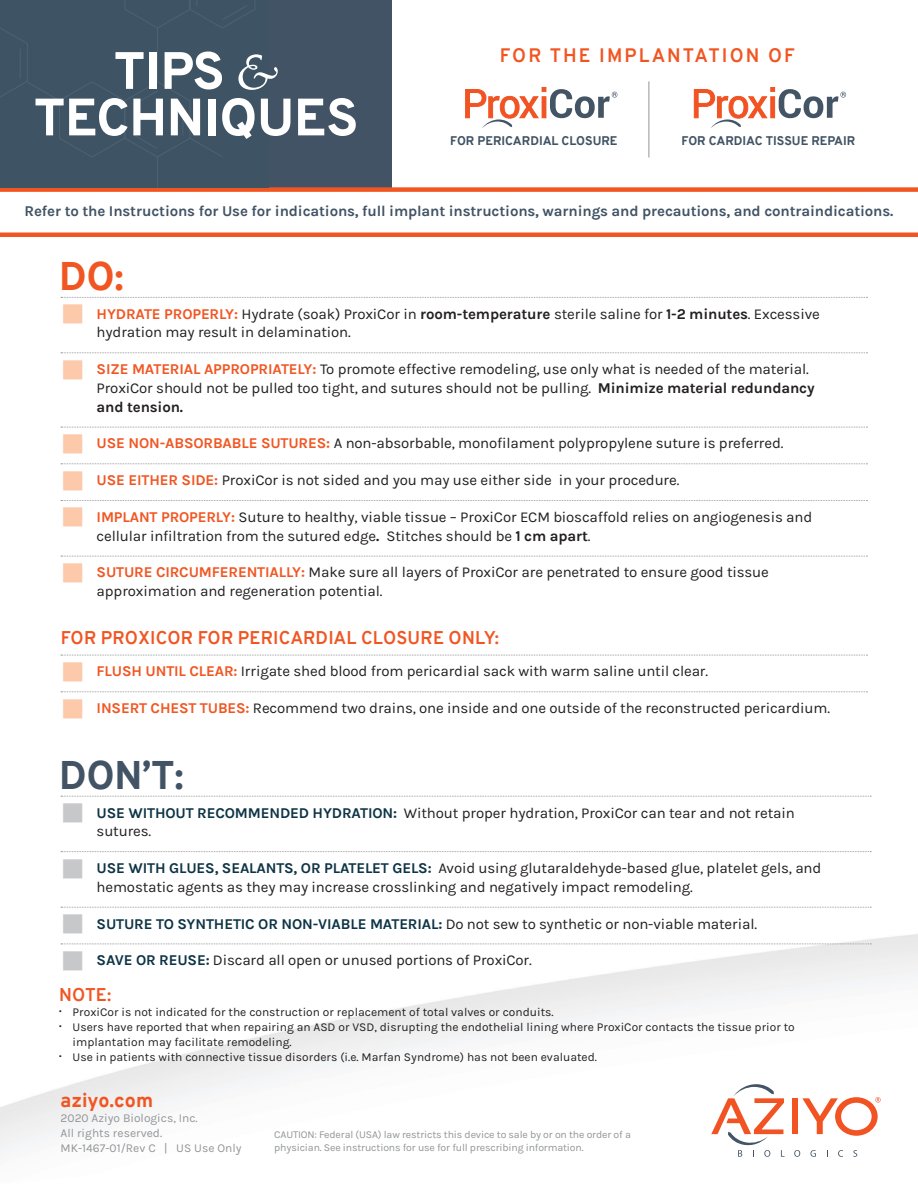
<style>
.page{position:relative;width:918px;height:1188px;background:#fff}
.page>*{position:absolute;margin:0;border:0;box-sizing:border-box;transform-origin:0 0}
.Overpass_ExtraBold_H{font:800 52.5px/46.5px "Overpass";letter-spacing:-.01em;color:#fff;text-align:center}
.t1{font:800 39px "Overpass";color:#415364}
.t2{font:800 39px "Overpass";color:#f15622}
.t3{font:800 19.5px "Overpass";color:#f15622}
.t4{font:700 19.05px "Overpass";letter-spacing:.11em;color:#f15622}
.Subheads{font:700 18px "Overpass";letter-spacing:.01em;color:#f15622}
.t5{font:15px/18.8px "Karla";letter-spacing:-.01em;color:#231f20}
.Aziyo_Body{font:700 15px "Karla";letter-spacing:-.01em;color:#415364}
.t6{font:800 12.3px "Overpass";color:#415364}
.t7{font:12px/15px "Karla";color:#231f20}
.t8{font:12px "Karla";color:#939598}
.Aziyo_Body-2{font:10.5px/13.5px "Karla";letter-spacing:-.015em;color:#939598}
.s1{font-family:"Berkeley Std";font-weight:400;font-style:italic}
.s2{color:#fcc9ab}
.s3{font-weight:700;color:#f15622}
.s4{font-weight:700}
.s5{color:#c7c8ca}
.s6{font-weight:700;color:#0d3445}
</style>
<div class="page">
<img style="left:0;top:906px;width:918px;height:250px">
<svg style="left:794px;top:1150px;width:6px;height:7px"></svg>
<svg style="left:810px;top:1150px;width:6px;height:7px"></svg>
<svg style="left:838px;top:1150px;width:5px;height:7px"></svg>
<svg style="left:853px;top:1150px;width:4px;height:7px"></svg>
<div style="left:792px;top:1098px;width:6px;height:36px;background:#f15322"></div>
<svg style="left:711px;top:1084px;width:74px;height:73px"></svg>
<svg style="left:802px;top:1097px;width:79px;height:39px"></svg>
<div style="left:0;top:0;width:418px;height:189px;background:#415364"></div>
<div style="left:392px;top:0;width:526px;height:189px;background:#fff"></div>
<svg style="left:61px;top:796px;width:810px;height:1px"></svg>
<svg style="left:61px;top:851px;width:810px;height:1px"></svg>
<svg style="left:61px;top:907px;width:810px;height:1px"></svg>
<svg style="left:61px;top:944px;width:810px;height:1px"></svg>
<div style="left:0;top:232px;width:918px;height:5px;background:#f15622"></div>
<div style="left:0;top:187px;width:918px;height:5px;background:#f15622"></div>
<svg style="left:61px;top:297px;width:806px;height:1px"></svg>
<svg style="left:61px;top:352px;width:806px;height:1px"></svg>
<svg style="left:61px;top:427px;width:806px;height:1px"></svg>
<svg style="left:61px;top:463px;width:806px;height:1px"></svg>
<svg style="left:61px;top:500px;width:806px;height:1px"></svg>
<svg style="left:61px;top:556px;width:806px;height:1px"></svg>
<svg style="left:61px;top:655px;width:806px;height:1px"></svg>
<svg style="left:61px;top:691px;width:806px;height:1px"></svg>
<svg style="left:465px;top:87px;width:152px;height:41px"></svg>
<svg style="left:694px;top:87px;width:152px;height:41px"></svg>
<hr style="left:649px;top:81px;width:1px;height:76px;background:#939598">
<svg style="left:0;top:0;width:255px;height:157px"></svg>
<hr style="left:157px;top:28px;width:1px;height:54px;background:#e4e5e9">
<hr style="left:157px;top:156px;width:1px;height:31px;background:#e4e5e9">
<p class="Overpass_ExtraBold_H" style="left:34px;top:48px;width:326px">TIPS <span class="s1">&amp;<br></span>TECHNIQUES</p>
<p class="t4" style="left:500px;top:42px;width:297px">FOR THE IMPLANTATION OF</p>
<p class="t6" style="left:450px;top:132px;width:169px">FOR PERICARDIAL CLOSURE</p>
<p class="t6" style="left:682px;top:132px;width:175px">FOR CARDIAC TISSUE REPAIR</p>
<p class="Aziyo_Body" style="left:25px;top:202px;width:870px">Refer to the Instructions for Use for indications, full implant instructions, warnings and precautions, and contraindications.</p>
<p class="t2" style="left:59px;top:248px;width:66px">DO:</p>
<p class="t5" style="left:97px;top:305px;width:725px;text-indent:-36px"><span class="s2">■</span> <span class="s3">HYDRATE PROPERLY:</span> Hydrate (soak) ProxiCor in <span class="s4">room-temperature</span> sterile saline for <span class="s4">1-2 minutes</span>. Excessive hydration may result in delamination.</p>
<p class="t5" style="left:97px;top:360px;width:719px;text-indent:-36px"><span class="s2">■</span> <span class="s3">SIZE MATERIAL APPROPRIATELY:</span> To promote effective remodeling, use only what is needed of the material.<br>ProxiCor should not be pulled too tight, and sutures should not be pulling. <span class="s4">Minimize material redundancy and tension.</span></p>
<p class="t5" style="left:61px;top:434px;width:724px"><span class="s2">■</span> <span class="s3">USE NON-ABSORBABLE SUTURES:</span> A non-absorbable, monofilament polypropylene suture is preferred.</p>
<p class="t5" style="left:61px;top:471px;width:620px"><span class="s2">■</span> <span class="s3">USE EITHER SIDE:</span> ProxiCor is not sided and you may use either side in your procedure.</p>
<p class="t5" style="left:97px;top:508px;width:717px;text-indent:-36px"><span class="s2">■</span> <span class="s3">IMPLANT PROPERLY:</span> Suture to healthy, viable tissue – ProxiCor ECM bioscaffold relies on angiogenesis and cellular infiltration from the sutured edge<span class="s4">.</span> Stitches should be <span class="s4">1 cm apart</span>.</p>
<p class="t5" style="left:97px;top:563px;width:674px;text-indent:-36px"><span class="s2">■</span> <span class="s3">SUTURE CIRCUMFERENTIALLY:</span> Make sure all layers of ProxiCor are penetrated to ensure good tissue approximation and regeneration potential.</p>
<p class="Subheads" style="left:61px;top:625px;width:440px">FOR PROXICOR FOR PERICARDIAL CLOSURE ONLY:</p>
<p class="t5" style="left:61px;top:662px;width:649px"><span class="s2">■</span> <span class="s3">FLUSH UNTIL CLEAR:</span> Irrigate shed blood from pericardial sack with warm saline until clear.</p>
<p class="t5" style="left:61px;top:699px;width:771px"><span class="s2">■</span> <span class="s3">INSERT CHEST TUBES:</span> Recommend two drains, one inside and one outside of the reconstructed pericardium.</p>
<p class="t1" style="left:59px;top:747px;width:126px">DON’T:</p>
<p class="t5" style="left:97px;top:803px;width:700px;text-indent:-36px"><span class="s5">■</span> <span class="s6">USE WITHOUT RECOMMENDED HYDRATION:</span> Without proper hydration, ProxiCor can tear and not retain sutures.</p>
<p class="t5" style="left:97px;top:859px;width:726px;text-indent:-36px"><span class="s5">■</span> <span class="s6">USE WITH GLUES, SEALANTS, OR PLATELET GELS:</span> Avoid using glutaraldehyde-based glue, platelet gels, and hemostatic agents as they may increase crosslinking and negatively impact remodeling.</p>
<p class="t5" style="left:61px;top:914px;width:698px"><span class="s5">■</span> <span class="s6">SUTURE TO SYNTHETIC OR NON-VIABLE MATERIAL:</span> Do not sew to synthetic or non-viable material.</p>
<p class="t5" style="left:61px;top:951px;width:473px"><span class="s5">■</span> <span class="s6">SAVE OR REUSE:</span> Discard all open or unused portions of ProxiCor.</p>
<p class="Subheads" style="left:59px;top:982px;width:54px">NOTE:</p>
<p class="t7" style="left:59px;top:1005px;width:496px"><sup>.</sup> ProxiCor is not indicated for the construction or replacement of total valves or conduits.</p>
<p class="t7" style="left:73px;top:1020px;width:724px;text-indent:-14px"><sup>.</sup> Users have reported that when repairing an ASD or VSD, disrupting the endothelial lining where ProxiCor contacts the tissue prior to implantation may facilitate remodeling.</p>
<p class="t7" style="left:59px;top:1050px;width:539px"><sup>.</sup> Use in patients with connective tissue disorders (i.e. Marfan Syndrome) has not been evaluated.</p>
<p class="t3" style="left:61px;top:1086px;width:94px">aziyo.com</p>
<p class="t8" style="left:61px;top:1111px;width:139px">2020 Aziyo Biologics, Inc.</p>
<p class="t8" style="left:61px;top:1126px;width:103px">All rights reserved.</p>
<p class="t8" style="left:61px;top:1141px;width:182px">MK-1467-01/Rev C | US Use Only</p>
<p class="Aziyo_Body-2" style="left:274px;top:1128px;width:358px">CAUTION: Federal (USA) law restricts this device to sale by or on the order of a physician. See instructions for use for full prescribing information.</p>
</div>
